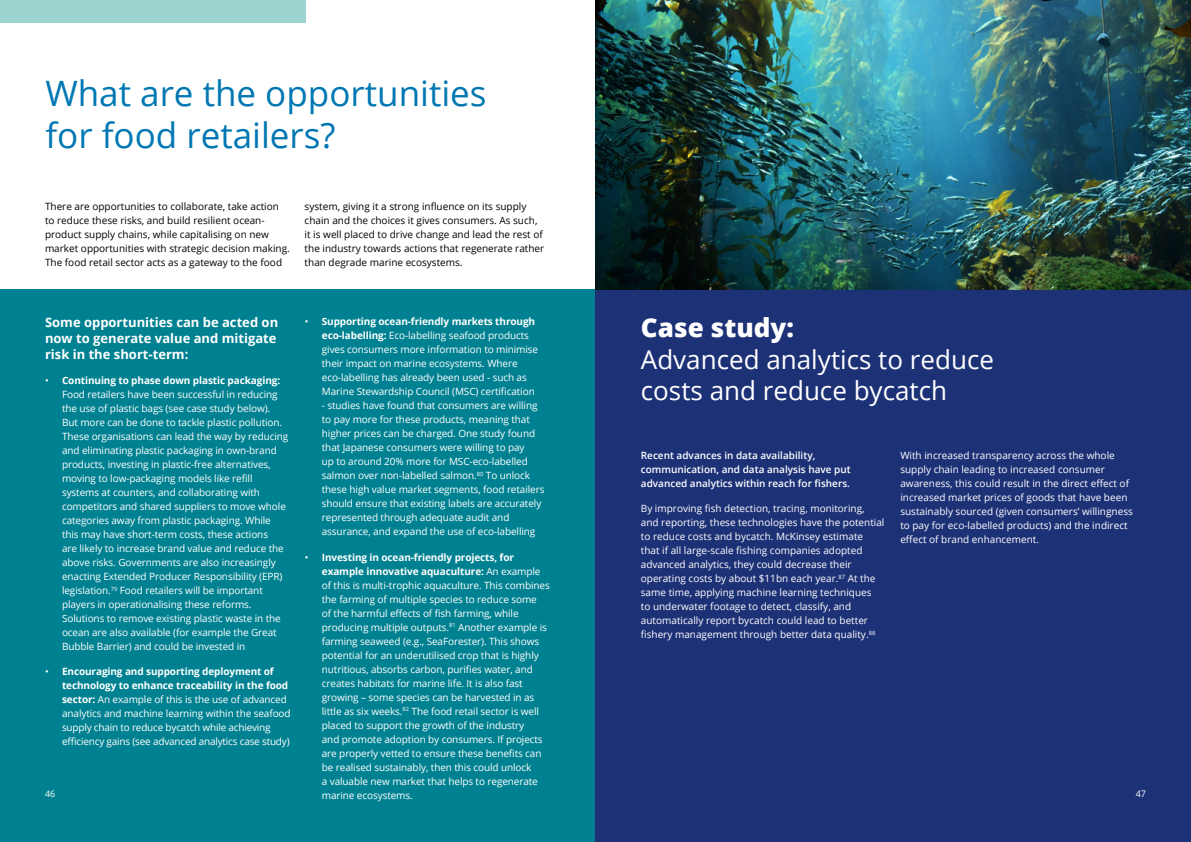
<style>
.page{position:relative;width:1191px;height:842px;background:#fff}
.page>*{position:absolute;margin:0;border:0;box-sizing:border-box;transform-origin:0 0}
.t1{font:35px/42px "Open Sans";color:#0077b3}
.t2{font:26px/31.2px "Open Sans";color:#fff}
.t3{font:800 26px "Open Sans";color:#fff}
.t4{font:700 13px/15.6px "Open Sans";color:#fff;text-align:justify}
.t5{font:10px/14px "Open Sans";letter-spacing:-.01em;color:#fff}
.t6{font:10px/14px "Open Sans";color:#000}
.t7{font:600 10px/14px "Open Sans";color:#fff}
.t8{font:9px "Open Sans";color:#fff}
.s1{font-weight:700}
</style>
<div class="page">
<div style="left:0;top:289px;width:595px;height:553px;background:#008191"></div>
<div style="left:595px;top:289px;width:596px;height:553px;background:#1d3176"></div>
<img style="left:595px;top:0;width:596px;height:289px">
<div style="left:0;top:0;width:305px;height:22px;background:#9dd3cf"></div>
<h1 class="t1" style="left:45px;top:72px;width:443px">What are the opportunities for food retailers?</h1>
<p class="t6" style="left:45px;top:199px;width:246px">There are opportunities to collaborate, take action to reduce these risks, and build resilient ocean&shy;product supply chains, while capitalising on new market opportunities with strategic decision making.<br>The food retail sector acts as a gateway to the food</p>
<p class="t6" style="left:305px;top:199px;width:241px">system, giving it a strong influence on its supply chain and the choices it gives consumers. As such, it is well placed to drive change and lead the rest of the industry towards actions that regenerate rather than degrade marine ecosystems.</p>
<p class="t5" style="left:322px;top:314px;width:218px;text-indent:-17px">• <span class="s1">Supporting ocean-friendly markets through eco-labelling:</span> Eco-labelling seafood products gives consumers more information to minimise their impact on marine ecosystems. Where eco-labelling has already been used - such as Marine Stewardship Council (MSC) certification</p>
<p class="t5" style="left:322px;top:398px;width:224px">- studies have found that consumers are willing to pay more for these products, meaning that higher prices can be charged. One study found that Japanese consumers were willing to pay<br>up to around 20% more for MSC-eco-labelled salmon over non-labelled salmon.<sup>80</sup> To unlock these high value market segments, food retailers should ensure that existing labels are accurately represented through adequate audit and assurance, and expand the use of eco-labelling</p>
<p class="t5" style="left:322px;top:550px;width:229px;text-indent:-17px">• <span class="s1">Investing in ocean-friendly projects, for example innovative aquaculture:</span> An example of this is multi-trophic aquaculture. This combines the farming of multiple species to reduce some<br>of the harmful effects of fish farming, while producing multiple outputs.<sup>81</sup> Another example is farming seaweed (e.g., SeaForester). This shows potential for an underutilised crop that is highly nutritious, absorbs carbon, purifies water, and creates habitats for marine life. It is also fast growing – some species can be harvested in as little as six weeks.<sup>82</sup> The food retail sector is well placed to support the growth of the industry<br>and promote adoption by consumers. If projects are properly vetted to ensure these benefits can be realised sustainably, then this could unlock<br>a valuable new market that helps to regenerate marine ecosystems.</p>
<h3 class="t4" style="left:45px;top:315px;width:235px">Some opportunities can be acted on now to generate value and mitigate risk in the short-term:</h3>
<p class="t5" style="left:62px;top:373px;width:228px;text-indent:-17px">• <span class="s1">Continuing to phase down plastic packaging:<br></span>Food retailers have been successful in reducing the use of plastic bags (see case study below).<br>But more can be done to tackle plastic pollution.<br>These organisations can lead the way by reducing and eliminating plastic packaging in own-brand products, investing in plastic-free alternatives, moving to low-packaging models like refill systems at counters, and collaborating with competitors and shared suppliers to move whole categories away from plastic packaging. While this may have short-term costs, these actions<br>are likely to increase brand value and reduce the above risks. Governments are also increasingly enacting Extended Producer Responsibility (EPR) legislation.<sup>79</sup> Food retailers will be important players in operationalising these reforms.<br>Solutions to remove existing plastic waste in the ocean are also available (for example the Great Bubble Barrier) and could be invested in</p>
<p class="t5" style="left:62px;top:664px;width:230px;text-indent:-17px">• <span class="s1">Encouraging and supporting deployment of technology to enhance traceability in the food sector:</span> An example of this is the use of advanced analytics and machine learning within the seafood supply chain to reduce bycatch while achieving efficiency gains (see advanced analytics case study)</p>
<h2 class="t3" style="left:641px;top:308px;width:155px">Case study:</h2>
<h2 class="t2" style="left:641px;top:343px;width:355px">Advanced analytics to reduce costs and reduce bycatch</h2>
<p class="t5" style="left:900px;top:448px;width:234px">With increased transparency across the whole supply chain leading to increased consumer awareness, this could result in the direct effect of increased market prices of goods that have been sustainably sourced (given consumers’ willingness to pay for eco-labelled products) and the indirect effect of brand enhancement.</p>
<p class="t7" style="left:641px;top:448px;width:211px">Recent advances in data availability, communication, and data analysis have put advanced analytics within reach for fishers.</p>
<p class="t5" style="left:641px;top:501px;width:245px">By improving fish detection, tracing, monitoring, and reporting, these technologies have the potential to reduce costs and bycatch. McKinsey estimate<br>that if all large-scale fishing companies adopted advanced analytics, they could decrease their operating costs by about $11bn each year.<sup>87</sup> At the same time, applying machine learning techniques<br>to underwater footage to detect, classify, and automatically report bycatch could lead to better fishery management through better data quality.<sup>88</sup></p>
<p class="t8" style="left:45px;top:787px;width:12px">46</p>
<p class="t8" style="left:1135px;top:787px;width:12px">47</p>
</div>
